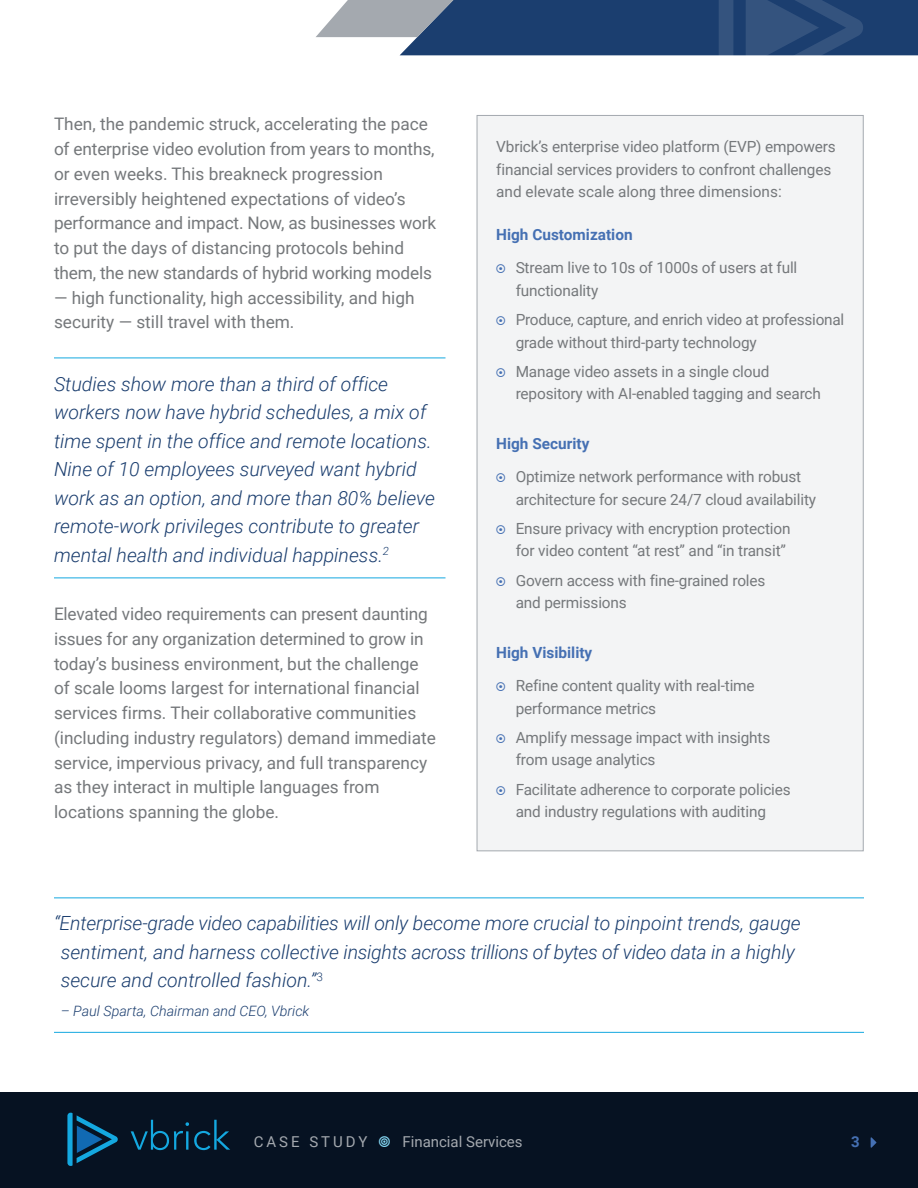
<style>
.page{position:relative;width:918px;height:1188px;background:#fff}
.page>*{position:absolute;margin:0;border:0;box-sizing:border-box;transform-origin:0 0}
.Quote_with_lines{font:italic 300 19.5px/28.5px "Roboto";color:#1b3e6f}
.t1{font:17.25px/24.8px "Roboto";color:#75787b}
.t2{font:15.3px/22.5px "Roboto";letter-spacing:-.01em;color:#75787b}
.sub{font:700 15.3px "Roboto";color:#4570b3}
.t3{font:15px "Roboto";color:#a4a9af}
.t4{font:15px "Roboto";letter-spacing:.2em;color:#a4a9af}
.t5{font:700 15px "Roboto";color:#4570b3}
.Quote_with_lines-2{font:italic 300 14.25px "Roboto";color:#1b3e6f}
</style>
<div class="page">
<div style="left:477px;top:115px;width:386px;height:736px;background:#f3f4f5;border:1px solid #a4a9af"></div>
<hr style="left:54px;top:358px;width:392px;height:1px;background:#14a8e0">
<hr style="left:54px;top:578px;width:392px;height:1px;background:#14a8e0">
<svg style="left:316px;top:0;width:602px;height:56px;background:#405c83"></svg>
<hr style="left:54px;top:898px;width:810px;height:1px;background:#14a8e0">
<hr style="left:54px;top:1032px;width:810px;height:1px;background:#14a8e0">
<div style="left:0;top:1093px;width:918px;height:95px;background:#061222"></div>
<svg style="left:131px;top:1120px;width:99px;height:30px"></svg>
<svg style="left:67px;top:1113px;width:51px;height:53px"></svg>
<svg style="left:871px;top:1137px;width:5px;height:11px"></svg>
<h1 class="t1" style="left:54px;top:111px;width:384px">Then, the pandemic struck, accelerating the pace of enterprise video evolution from years to months, or even weeks. This breakneck progression irreversibly heightened expectations of video’s performance and impact. Now, as businesses work to put the days of distancing protocols behind them, the new standards of hybrid working models</h1>
<h1 class="t1" style="left:54px;top:284px;width:362px">— high functionality, high accessibility, and high security — still travel with them.</h1>
<p class="Quote_with_lines" style="left:54px;top:369px;width:383px">Studies show more than a third of office workers now have hybrid schedules, a mix of time spent in the office and remote locations.<br>Nine of 10 employees surveyed want hybrid work as an option, and more than 80% believe remote-work privileges contribute to greater mental health and individual happiness.<sup>2</sup></p>
<h1 class="t1" style="left:54px;top:601px;width:384px">Elevated video requirements can present daunting issues for any organization determined to grow in today’s business environment, but the challenge of scale looms largest for international financial services firms. Their collaborative communities (including industry regulators) demand immediate service, impervious privacy, and full transparency as they interact in multiple languages from locations spanning the globe.</h1>
<h1 class="t2" style="left:496px;top:135px;width:341px">Vbrick’s enterprise video platform (EVP) empowers financial services providers to confront challenges and elevate scale along three dimensions:</h1>
<p class="sub" style="left:496px;top:224px;width:138px">High Customization</p>
<p class="t2" style="left:516px;top:256px;width:283px">Stream live to 10s of 1000s of users at full functionality</p>
<p class="t2" style="left:516px;top:308px;width:330px">Produce, capture, and enrich video at professional grade without third-party technology</p>
<p class="t2" style="left:516px;top:360px;width:307px">Manage video assets in a single cloud repository with AI-enabled tagging and search</p>
<p class="sub" style="left:496px;top:433px;width:95px">High Security</p>
<p class="t2" style="left:516px;top:465px;width:302px">Optimize network performance with robust architecture for secure 24/7 cloud availability</p>
<p class="t2" style="left:516px;top:517px;width:276px">Ensure privacy with encryption protection for video content “at rest” and “in transit”</p>
<p class="t2" style="left:516px;top:568px;width:251px">Govern access with fine-grained roles and permissions</p>
<p class="sub" style="left:496px;top:642px;width:98px">High Visibility</p>
<p class="t2" style="left:516px;top:674px;width:241px">Refine content quality with real-time performance metrics</p>
<p class="t2" style="left:516px;top:726px;width:256px">Amplify message impact with insights from usage analytics</p>
<p class="t2" style="left:516px;top:777px;width:277px">Facilitate adherence to corporate policies and industry regulations with auditing</p>
<p class="Quote_with_lines" style="left:61px;top:909px;width:742px;text-indent:-7px">“Enterprise-grade video capabilities will only become more crucial to pinpoint trends, gauge sentiment, and harness collective insights across trillions of bytes of video data in a highly secure and controlled fashion.”<sup>3</sup></p>
<p class="Quote_with_lines-2" style="left:61px;top:1001px;width:250px">– Paul Sparta, Chairman and CEO, Vbrick</p>
<p class="t4" style="left:254px;top:1131px;width:115px">CASE STUDY</p>
<p class="t3" style="left:402px;top:1131px;width:122px">Financial Services</p>
<p class="t5" style="left:851px;top:1131px;width:10px">3</p>
</div>
